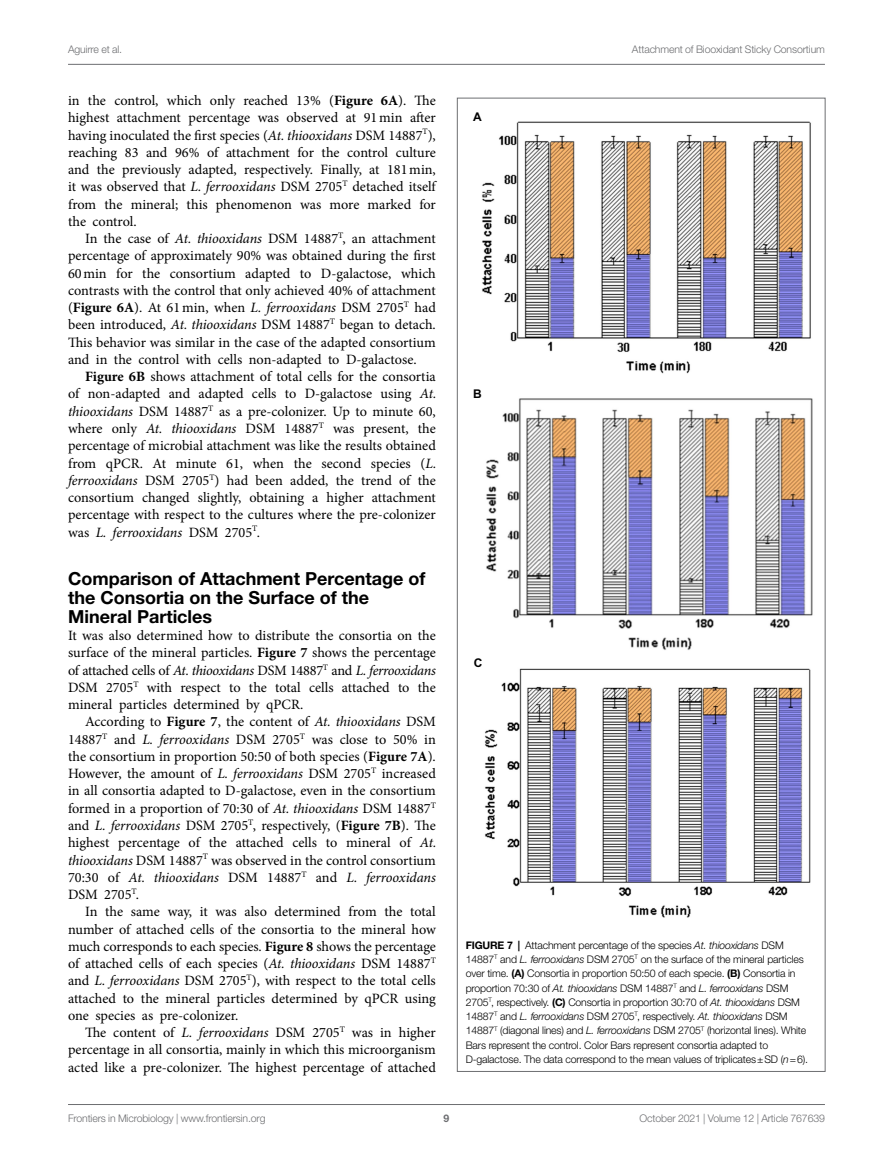
<style>
.page{position:relative;width:893px;height:1170px;background:#fff}
.page>*{position:absolute;margin:0;border:0;box-sizing:border-box;transform-origin:0 0}
.HEAD_2{font:700 18px/18.8px "Helvetica Neue LT Std";color:#000}
.TEXT{font:14.25px/17.2px "Minion Pro";color:#000;text-align:justify}
.TEXT_FLUSH{font:14.25px/17.2px "Minion Pro";color:#000;text-align:justify}
.t1{font:700 12px "Arial";color:#000}
.FIG_LEG{font:300 10.5px/14.2px "Helvetica Neue LT Std";letter-spacing:-.015em;color:#000}
.t2{font:300 10.5px "Helvetica Neue LT Std";letter-spacing:-.015em;color:#6d6e71}
.t3{font:700 10.5px "Helvetica Neue LT Std";color:#6d6e71}
.s1{font-weight:700}
.s2{font-style:italic}
</style>
<div class="page">
<hr style="left:68px;top:64px;width:757px;height:1px;background:#6d6e71">
<hr style="left:68px;top:1104px;width:757px;height:1px;background:#6d6e71">
<img style="left:482px;top:121px;width:331px;height:797px">
<p class="t2" style="left:68px;top:42px;width:56px">Aguirre et al.</p>
<p class="t2" style="left:632px;top:42px;width:194px">Attachment of Biooxidant Sticky Consortium</p>
<p class="TEXT" style="left:68px;top:92px;width:369px">in the control, which only reached 13% (<span class="s1">Figure 6A</span>). The highest attachment percentage was observed at 91min after having inoculated the first species (<span class="s2">At. thiooxidans</span> DSM 14887<sup>T</sup>), reaching 83 and 96% of attachment for the control culture and the previously adapted, respectively. Finally, at 181min, it was observed that <span class="s2">L. ferrooxidans</span> DSM 2705<sup>T</sup> detached itself from the mineral; this phenomenon was more marked for the control.</p>
<p class="TEXT" style="left:68px;top:230px;width:369px;text-indent:17px">In the case of <span class="s2">At. thiooxidans</span> DSM 14887<sup>T</sup>, an attachment percentage of approximately 90% was obtained during the first 60min for the consortium adapted to D-galactose, which contrasts with the control that only achieved 40% of attachment (<span class="s1">Figure 6A</span>). At 61min, when <span class="s2">L. ferrooxidans</span> DSM 2705<sup>T</sup> had been introduced, <span class="s2">At. thiooxidans</span> DSM 14887<sup>T</sup> began to detach.<br>This behavior was similar in the case of the adapted consortium and in the control with cells non-adapted to D-galactose.</p>
<p class="TEXT" style="left:68px;top:368px;width:370px;text-indent:17px"><span class="s1">Figure 6B</span> shows attachment of total cells for the consortia of non-adapted and adapted cells to D-galactose using <span class="s2">At. thiooxidans</span> DSM 14887<sup>T</sup> as a pre-colonizer. Up to minute 60, where only <span class="s2">At. thiooxidans</span> DSM 14887<sup>T</sup> was present, the percentage of microbial attachment was like the results obtained from qPCR. At minute 61, when the second species (<span class="s2">L. ferrooxidans</span> DSM 2705<sup>T</sup>) had been added, the trend of the consortium changed slightly, obtaining a higher attachment percentage with respect to the cultures where the pre-colonizer was <span class="s2">L. ferrooxidans</span> DSM 2705<sup>T</sup>.</p>
<p class="HEAD_2" style="left:68px;top:569px;width:359px">Comparison of Attachment Percentage of the Consortia on the Surface of the<br>Mineral Particles</p>
<p class="TEXT_FLUSH" style="left:68px;top:627px;width:369px">It was also determined how to distribute the consortia on the surface of the mineral particles. <span class="s1">Figure 7</span> shows the percentage of attached cells of <span class="s2">At. thiooxidans</span> DSM 14887<sup>T</sup> and <span class="s2">L. ferrooxidans </span>DSM 2705<sup>T</sup> with respect to the total cells attached to the mineral particles determined by qPCR.</p>
<p class="TEXT" style="left:68px;top:713px;width:370px;text-indent:17px">According to <span class="s1">Figure 7</span>, the content of <span class="s2">At. thiooxidans</span> DSM 14887<sup>T</sup> and <span class="s2">L. ferrooxidans</span> DSM 2705<sup>T</sup> was close to 50% in the consortium in proportion 50:50 of both species (<span class="s1">Figure 7A</span>).<br>However, the amount of <span class="s2">L. ferrooxidans</span> DSM 2705<sup>T</sup> increased in all consortia adapted to D-galactose, even in the consortium formed in a proportion of 70:30 of <span class="s2">At. thiooxidans</span> DSM 14887<sup>T </sup>and <span class="s2">L. ferrooxidans</span> DSM 2705<sup>T</sup>, respectively, (<span class="s1">Figure 7B</span>). The highest percentage of the attached cells to mineral of <span class="s2">At. thiooxidans</span> DSM 14887<sup>T</sup> was observed in the control consortium 70:30 of <span class="s2">At. thiooxidans</span> DSM 14887<sup>T</sup> and <span class="s2">L. ferrooxidans </span>DSM 2705<sup>T</sup>.</p>
<p class="TEXT" style="left:68px;top:903px;width:369px;text-indent:17px">In the same way, it was also determined from the total number of attached cells of the consortia to the mineral how much corresponds to each species. <span class="s1">Figure 8</span> shows the percentage of attached cells of each species (<span class="s2">At. thiooxidans</span> DSM 14887<sup>T </sup>and <span class="s2">L. ferrooxidans</span> DSM 2705<sup>T</sup>), with respect to the total cells attached to the mineral particles determined by qPCR using one species as pre-colonizer.</p>
<p class="TEXT" style="left:68px;top:1023px;width:369px;text-indent:17px">The content of <span class="s2">L. ferrooxidans</span> DSM 2705<sup>T</sup> was in higher percentage in all consortia, mainly in which this microorganism acted like a pre-colonizer. The highest percentage of attached</p>
<p class="t1" style="left:473px;top:109px;width:10px">A</p>
<p class="t1" style="left:473px;top:385px;width:10px">B</p>
<p class="t1" style="left:474px;top:655px;width:10px">C</p>
<p class="FIG_LEG" style="left:466px;top:937px;width:344px"><span class="s1">FIGURE 7 |</span> Attachment percentage of the species <span class="s2">At. thiooxidans</span> DSM 14887<sup>T</sup> and <span class="s2">L. ferrooxidans</span> DSM 2705<sup>T</sup> on the surface of the mineral particles over time. <span class="s1">(A)</span> Consortia in proportion 50:50 of each specie. <span class="s1">(B)</span> Consortia in proportion 70:30 of <span class="s2">At. thiooxidans</span> DSM 14887<sup>T</sup> and <span class="s2">L. ferrooxidans</span> DSM 2705<sup>T</sup>, respectively. <span class="s1">(C)</span> Consortia in proportion 30:70 of <span class="s2">At. thiooxidans</span> DSM 14887<sup>T</sup> and <span class="s2">L. ferrooxidans</span> DSM 2705<sup>T</sup>, respectively. <span class="s2">At. thiooxidans</span> DSM 14887<sup>T</sup> (diagonal lines) and <span class="s2">L. ferrooxidans</span> DSM 2705<sup>T</sup> (horizontal lines). White Bars represent the control. Color Bars represent consortia adapted to D-galactose. The data correspond to the mean values of triplicates±SD (<span class="s2">n</span>=6).</p>
<p class="t2" style="left:68px;top:1111px;width:199px">Frontiers in Microbiology | www.frontiersin.org</p>
<p class="t3" style="left:444px;top:1111px;width:7px">9</p>
<p class="t2" style="left:640px;top:1111px;width:187px">October 2021 | Volume 12 | Article 767639</p>
</div>
